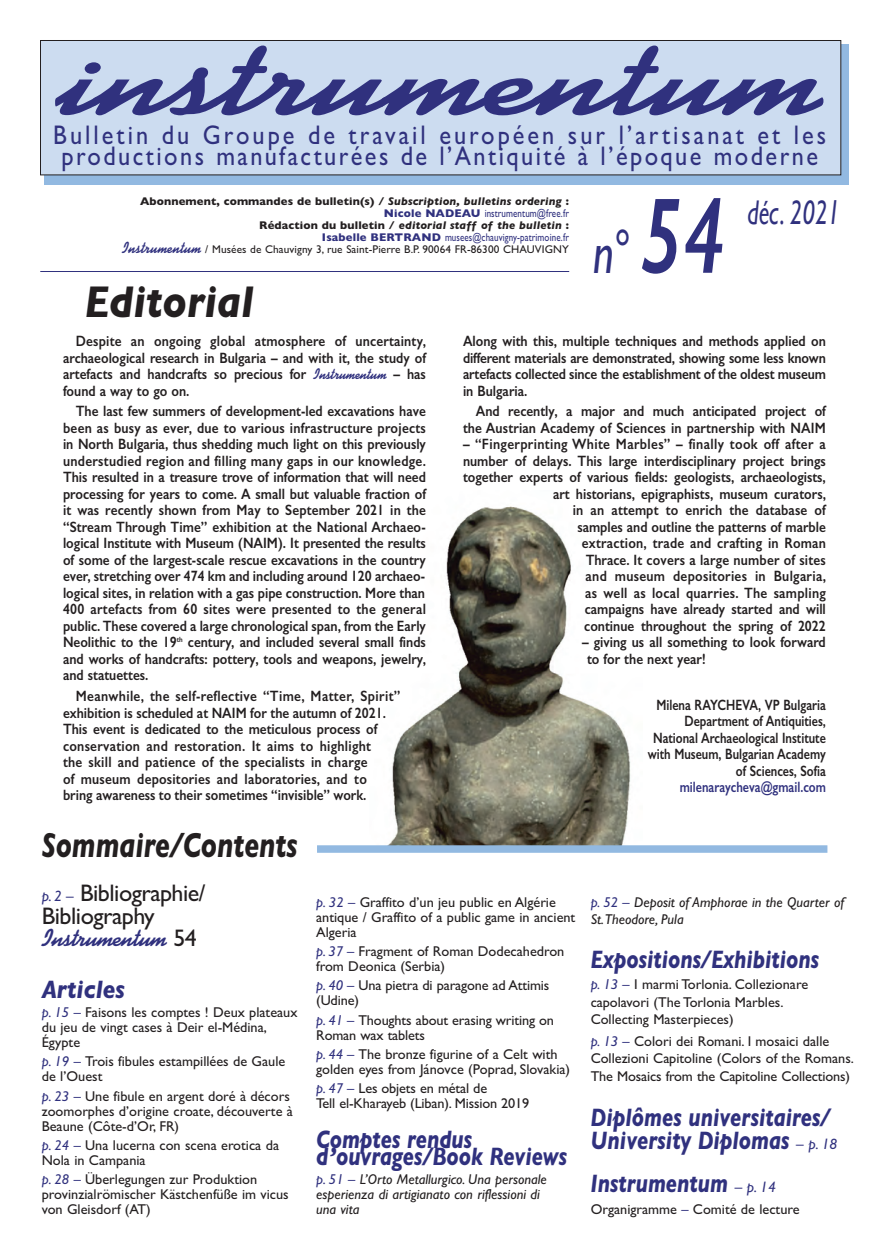
<style>
.page{position:relative;width:889px;height:1259px;background:#fff}
.page>*{position:absolute;margin:0;border:0;box-sizing:border-box;transform-origin:0 0}
.t1{font:700 100.5px "Kaufmann";color:#30317e;scale:1.45 1}
.t2{font:italic 60px "Gill Sans";color:#30317e;scale:.75 1}
.t3{font:italic 700 45px "Gill Sans";color:#231f20;scale:.9 1}
.t4{font:italic 700 35.1px "Gill Sans";color:#231f20;scale:.77 1}
.t5{font:italic 34.5px "Gill Sans";color:#30317e;scale:.7 1}
.t6{font:27px "Gill Sans";letter-spacing:.1em;color:#30317e;scale:.9 1}
.t7{font:27px "Gill Sans";letter-spacing:.125em;color:#30317e;scale:.9 1}
.t8{font:italic 700 25.5px/23.2px "Gill Sans";color:#30317e;scale:.8 1}
.t9{font:italic 700 25.5px "Gill Sans";color:#30317e;scale:.9 1}
.t10{font:24px/22.5px "Gill Sans";letter-spacing:-.02em;color:#231f20}
.t11{font:700 24px "Kaufmann";letter-spacing:-.02em;color:#30317e}
.t12{font:600 15px/16.5px "Gill Sans";color:#231f20;text-align:justify;scale:.88 1}
.t13{font:600 15px/16.5px "Gill Sans";color:#231f20;text-align:right;scale:.8 1}
.t14{font:600 15px "Gill Sans";color:#30317e;scale:.8 1}
.t15{font:14.25px/15px "Gill Sans";color:#231f20}
.t16{font:italic 14.25px/15px "Gill Sans";color:#231f20}
.t17{font:11.25px/12px "Gill Sans";letter-spacing:.01em;color:#231f20;text-align:right}
.s1{font-weight:700}
.s2{font-weight:700;font-style:italic}
.s3{font-weight:700;color:#30317e}
.s4{color:#30317e}
.s5{font-family:"Kaufmann";font-weight:700;font-size:15.75px;color:#30317e}
.s6{font-weight:600;font-size:108px}
.s7{font-family:"Kaufmann";font-weight:700;color:#30317e}
.s8{font-style:italic;font-size:15px;color:#30317e}
.s9{font-family:"Gill Sans";font-weight:400;color:#231f20}
.s10{font-style:italic;color:#30317e}
.s11{font-weight:400;font-size:15px}
</style>
<div class="page">
<img style="left:388px;top:506px;width:243px;height:339px">
<div style="left:45px;top:45px;width:803px;height:140px;background:#92b9e1"></div>
<div style="left:40px;top:40px;width:800px;height:135px;background:#ccdcf0"></div>
<div style="left:40px;top:40px;width:800px;height:135px;border:1px solid #231f20"></div>
<hr style="left:40px;top:271px;width:529px;height:1px;background:#30317e">
<div style="left:317px;top:845px;width:510px;height:7px;background:#92b9e1"></div>
<h1 class="t1" style="left:59px;top:45px;width:528px">instrumentum</h1>
<h3 class="t6" style="left:62px;top:140px;width:841px">productions manufacturées de l’Antiquité à l’époque moderne</h3>
<p class="t17" style="left:122px;top:195px;width:448px"><span class="s1">Abonnement, commandes de bulletin(s) /</span> <span class="s2">Subscription, bulletins ordering</span> <span class="s1">:<br></span><span class="s3">Nicole NADEAU</span> <span class="s4">instrumentum@free.fr<br></span><span class="s1">Rédaction du bulletin /</span> <span class="s2">editorial staff of the bulletin</span> <span class="s1">:<br></span><span class="s3">Isabelle BERTRAND</span> <span class="s4">musees@chauvigny-patrimoine.fr<br></span><span class="s5">Instrumentum</span> / Musées de Chauvigny 3, rue Saint-Pierre B.P. 90064 FR-86300 ChAUvIGNy</p>
<h3 class="t7" style="left:53px;top:119px;width:860px">Bulletin du Groupe de travail européen sur l’artisanat et les</h3>
<h2 class="t2" style="left:592px;top:217px;width:179px">n° <span class="s6">54</span></h2>
<h3 class="t5" style="left:747px;top:192px;width:134px">déc. 2021</h3>
<h3 class="t3" style="left:84px;top:275px;width:190px">Editorial</h3>
<p class="t12" style="left:63px;top:332px;width:414px;text-indent:13px">Despite an ongoing global atmosphere of uncertainty, archaeological research in Bulgaria – and with it, the study of artefacts and handcrafts so precious for <span class="s7">Instrumentum</span> – has found a way to go on.</p>
<p class="t12" style="left:63px;top:403px;width:414px;text-indent:13px">The last few summers of development-led excavations have been as busy as ever, due to various infrastructure projects in North Bulgaria, thus shedding much light on this previously understudied region and filling many gaps in our knowledge.<br>This resulted in a treasure trove of information that will need processing for years to come. A small but valuable fraction of it was recently shown from May to September 2021 in the “Stream Through Time” exhibition at the National Archaeo&shy;logical Institute with Museum (NAIM). It presented the results of some of the largest-scale rescue excavations in the country ever, stretching over 474 km and including around 120 archaeo&shy;logical sites, in relation with a gas pipe construction. More than 400 artefacts from 60 sites were presented to the general public. These covered a large chronological span, from the Еarly Neolithic to the 19<sup>th</sup> century, and included several small finds and works of handcrafts: pottery, tools and weapons, jewelry, and statuettes.</p>
<p class="t12" style="left:63px;top:687px;width:385px;text-align:left;text-indent:13px">Meanwhile, the self-reflective “Time, Matter, Spirit” exhibition is scheduled at NAIM for the autumn of 2021.<br>This event is dedicated to the meticulous process of conservation and restoration. It aims to highlight<br>the skill and patience of the specialists in charge<br>of museum depositories and laboratories, and to<br>bring awareness to their sometimes “invisible” work.</p>
<h3 class="t4" style="left:42px;top:824px;width:334px">Sommaire/Contents</h3>
<p class="t12" style="left:463px;top:332px;width:414px">Along with this, multiple techniques and methods applied on different materials are demonstrated, showing some less known artefacts collected since the establishment of the oldest museum in Bulgaria.</p>
<p class="t12" style="left:463px;top:403px;width:414px;text-align:right">And recently, a major and much anticipated project of the Austrian Academy of Sciences in partnership with NAIM</p>
<p class="t12" style="left:463px;top:436px;width:414px;text-align:right">– “Fingerprinting White Marbles” – finally took off after a number of delays. This large interdisciplinary project brings together experts of various fields: geologists, archaeologists, art historians, epigraphists, museum curators,<br>in an attempt to enrich the database of<br>samples and outline the patterns of marble<br>extraction, trade and crafting in Roman<br>Thrace. It covers a large number of sites<br>and museum depositories in Bulgaria,<br>as well as local quarries. The sampling<br>campaigns have already started and will<br>continue throughout the spring of 2022</p>
<p class="t12" style="left:587px;top:634px;width:273px;text-indent:-5px">– giving us all something to look forward to for the next year!</p>
<p class="t13" style="left:647px;top:696px;width:224px">Milena RAychevA, vP Bulgaria<br>Department of Antiquities,<br>National Archaeological Institute with Museum, Bulgarian Academy of Sciences, Sofia</p>
<p class="t14" style="left:679px;top:778px;width:184px">milenaraycheva@gmail.com</p>
<h3 class="t10" style="left:42px;top:881px;width:165px"><span class="s8">p. 2 –</span> Bibliographie/<br>Bibliography</h3>
<h3 class="t11" style="left:42px;top:929px;width:157px">Instrumentum <span class="s9">54</span></h3>
<h3 class="t9" style="left:42px;top:973px;width:94px">Articles</h3>
<p class="t15" style="left:42px;top:1004px;width:257px"><span class="s10">p. 15 –</span> Faisons les comptes ! Deux plateaux du jeu de vingt cases à Deir el-Médina,<br>Égypte</p>
<p class="t15" style="left:42px;top:1053px;width:245px"><span class="s10">p. 19 –</span> Trois fibules estampillées de Gaule de l’Ouest</p>
<p class="t15" style="left:42px;top:1088px;width:253px"><span class="s10">p. 23 –</span> Une fibule en argent doré à décors zoomorphes d’origine croate, découverte à<br>Beaune (Côte-d’Or, FR)</p>
<p class="t15" style="left:42px;top:1137px;width:239px"><span class="s10">p. 24 –</span> Una lucerna con scena erotica da<br>Nola in Campania</p>
<p class="t15" style="left:42px;top:1171px;width:248px"><span class="s10">p. 28 –</span> Überlegungen zur Produktion provinzialrömischer Kästchenfüße im vicus von Gleisdorf (AT)</p>
<p class="t15" style="left:316px;top:894px;width:260px"><span class="s10">p. 32 –</span> Graffito d’un jeu public en Algérie antique / Graffito of a public game in ancient<br>Algeria</p>
<p class="t15" style="left:316px;top:943px;width:250px"><span class="s10">p. 37 –</span> Fragment of Roman Dodecahedron from Deonica (Serbia)</p>
<p class="t15" style="left:316px;top:977px;width:235px"><span class="s10">p. 40 –</span> Una pietra di paragone ad Attimis (Udine)</p>
<p class="t15" style="left:316px;top:1012px;width:239px"><span class="s10">p. 41 –</span> Thoughts about erasing writing on<br>Roman wax tablets</p>
<p class="t15" style="left:316px;top:1046px;width:255px"><span class="s10">p. 44 –</span> The bronze figurine of a Celt with golden eyes from Jánovce (Poprad, Slovakia)</p>
<p class="t15" style="left:316px;top:1080px;width:215px"><span class="s10">p. 47 –</span> Les objets en métal de<br>Tell el-Kharayeb (Liban). Mission 2019</p>
<h3 class="t8" style="left:316px;top:1127px;width:196px">Comptes rendus</h3>
<h3 class="t8" style="left:316px;top:1144px;width:315px">d’ouvrages/Book Reviews</h3>
<p class="t16" style="left:316px;top:1171px;width:232px"><span class="s4">p. 51 –</span> L’Orto Metallurgico. Una personale esperienza di artigianato con riflessioni di una vita</p>
<p class="t16" style="left:590px;top:893px;width:255px;line-height:17.4px"><span class="s4">p. 52 –</span> Deposit of Amphorae in the Quarter of<br>St.Theodore, Pula</p>
<h3 class="t8" style="left:590px;top:947px;width:287px">Expositions/Exhibitions</h3>
<p class="t15" style="left:590px;top:975px;width:219px;line-height:17.4px"><span class="s10">p. 13 –</span> I marmi Torlonia. Collezionare capolavori (The Torlonia Marbles.<br>Collecting Masterpieces)</p>
<p class="t15" style="left:590px;top:1032px;width:265px;line-height:17.4px"><span class="s10">p. 13 –</span> Colori dei Romani. I mosaici dalle<br>Collezioni Capitoline (Colors of the Romans.<br>The Mosaics from the Capitoline Collections)</p>
<h3 class="t8" style="left:590px;top:1105px;width:310px">Diplômes universitaires/<br>University Diplomas <span class="s11">– p. 18</span></h3>
<h3 class="t8" style="left:590px;top:1171px;width:233px">Instrumentum <span class="s11">– p. 14</span></h3>
<p class="t15" style="left:590px;top:1201px;width:210px">Organigramme <span class="s4">–</span> Comité de lecture</p>
</div>
